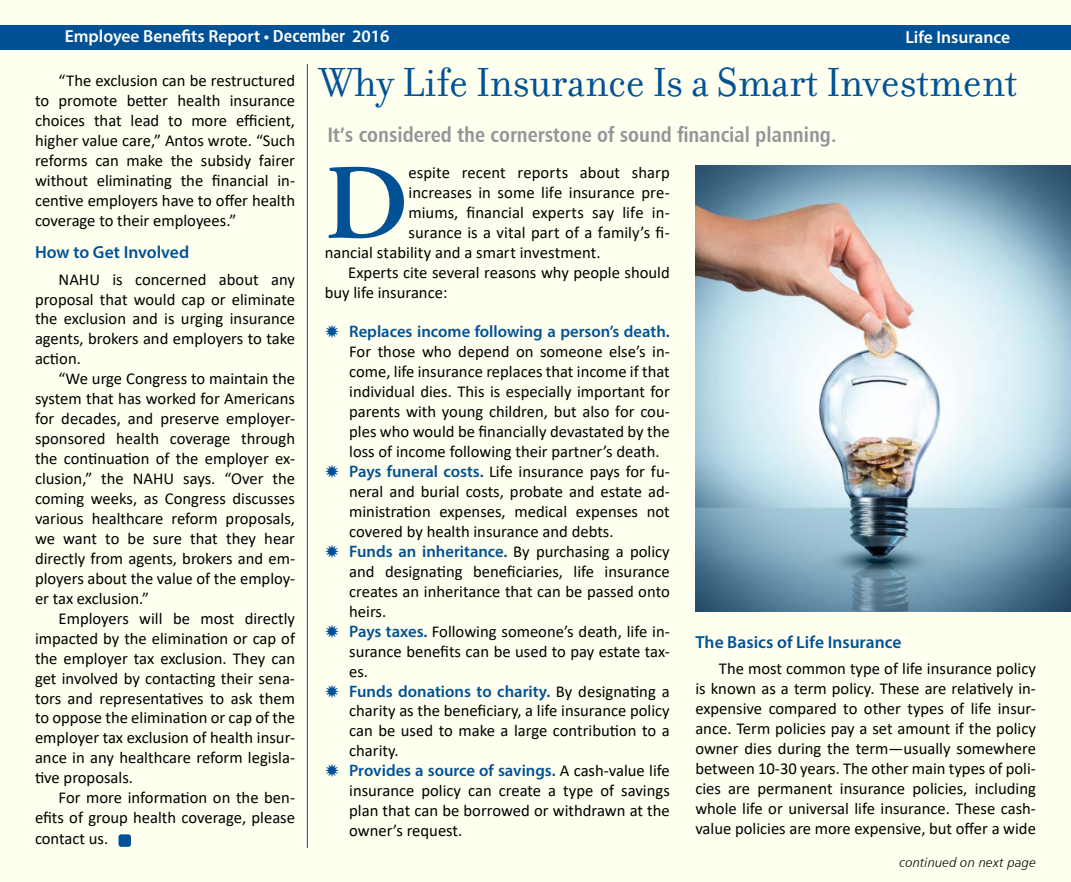
<style>
.page{position:relative;width:1071px;height:882px;background:#fff}
.page>*{position:absolute;margin:0;border:0;box-sizing:border-box;transform-origin:0 0}
.t1{font:600 106.92px "Adobe Garamond Pro";color:#005295}
.t2{font:43.75px "Filosofia";color:#005295}
.t3{font:21px "Humanist 777 BT Bold Condensed B";color:#939598}
.t4{font:600 17.5px "Myriad Pro";color:#fff}
.t5{font:600 17.5px "Myriad Pro";letter-spacing:.005em;color:#005295}
.t6{font:16.62px/19.9px "Calibri";color:#000;text-align:justify}
.t7{font:600 16.62px "Myriad Pro";color:#005295}
.t8{font:13.12px "Humanist 777 BT Light Italic B";letter-spacing:.015em;color:#000}
.s1{font-family:"Humanist 777 BT Bold Condensed B";font-weight:400}
.s2{font-family:"Myriad Pro";font-weight:600;color:#005295}
.s3{font-family:"Calibri";font-weight:400;color:#000}
</style>
<div class="page">
<div style="left:1px;top:1px;width:1070px;height:881px;background:#fffff0"></div>
<div style="left:0;top:25px;width:1071px;height:24px;background:#005295"></div>
<hr style="left:307px;top:64px;width:1px;height:784px;background:#005295">
<div style="left:119px;top:834px;width:12px;height:13px;background:#005295;border-radius:3px"></div>
<img style="left:695px;top:165px;width:376px;height:447px">
<p class="t4" style="left:65px;top:25px;width:326px">Employee Benefits Report • <span class="s1">December</span> 2016</p>
<p class="t4" style="left:905px;top:26px;width:106px">Life Insurance</p>
<p class="t6" style="left:35px;top:70px;width:262px;text-indent:24px">“The exclusion can be restructured to promote better health insurance choices that lead to more efficient, higher value care,” Antos wrote. “Such reforms can make the subsidy fairer without eliminating the financial in&shy;centive employers have to offer health coverage to their employees.”</p>
<p class="t5" style="left:35px;top:241px;width:156px">How to Get Involved</p>
<p class="t6" style="left:35px;top:269px;width:262px;text-indent:24px">NAHU is concerned about any proposal that would cap or eliminate the exclusion and is urging insurance agents, brokers and employers to take action.</p>
<p class="t6" style="left:35px;top:368px;width:262px;text-indent:24px">“We urge Congress to maintain the system that has worked for Americans for decades, and preserve employer&shy;sponsored health coverage through the continuation of the employer ex&shy;clusion,” the NAHU says. “Over the coming weeks, as Congress discusses various healthcare reform proposals, we want to be sure that they hear directly from agents, brokers and em&shy;ployers about the value of the employ&shy;er tax exclusion.”</p>
<p class="t6" style="left:35px;top:608px;width:262px;text-indent:24px">Employers will be most directly impacted by the elimination or cap of the employer tax exclusion. They can get involved by contacting their sena&shy;tors and representatives to ask them to oppose the elimination or cap of the employer tax exclusion of health insur&shy;ance in any healthcare reform legisla&shy;tive proposals.</p>
<p class="t6" style="left:35px;top:787px;width:262px;line-height:20.5px;text-indent:24px">For more information on the ben&shy;efits of group health coverage, please contact us.</p>
<h2 class="t2" style="left:320px;top:58px;width:700px">Why Life Insurance Is a Smart Investment</h2>
<p class="t3" style="left:327px;top:122px;width:510px">It’s considered the cornerstone of sound financial planning.</p>
<h1 class="t1" style="left:325px;top:142px;width:85px">D</h1>
<p class="t6" style="left:409px;top:162px;width:263px">espite recent reports about sharp</p>
<p class="t6" style="left:409px;top:182px;width:263px">increases in some life insurance pre-</p>
<p class="t6" style="left:409px;top:202px;width:263px">miums, financial experts say life in-</p>
<p class="t6" style="left:409px;top:222px;width:263px">surance is a vital part of a family’s fi-</p>
<p class="t6" style="left:325px;top:242px;width:278px">nancial stability and a smart investment.</p>
<p class="t6" style="left:348px;top:262px;width:323px">Experts cite several reasons why people should</p>
<p class="t6" style="left:325px;top:282px;width:124px">buy life insurance:</p>
<p class="t7" style="left:349px;top:321px;width:322px">Replaces income following a person’s death.</p>
<p class="t6" style="left:349px;top:341px;width:322px;text-align:left">For those who depend on someone else’s in&shy;come, life insurance replaces that income if that individual dies. This is especially important for parents with young children, but also for cou&shy;ples who would be financially devastated by the loss of income following their partner’s death.<br><span class="s2">Pays funeral costs.</span> Life insurance pays for fu&shy;neral and burial costs, probate and estate ad&shy;ministration expenses, medical expenses not covered by health insurance and debts.</p>
<p class="t7" style="left:349px;top:541px;width:322px">Funds an inheritance. <span class="s3">By purchasing a policy</span></p>
<p class="t6" style="left:349px;top:561px;width:322px;text-align:left">and designating beneficiaries, life insurance creates an inheritance that can be passed onto heirs.<br><span class="s2">Pays taxes.</span> Following someone’s death, life in&shy;surance benefits can be used to pay estate tax&shy;es.</p>
<p class="t7" style="left:349px;top:680px;width:322px">Funds donations to charity. <span class="s3">By designating a</span></p>
<p class="t6" style="left:349px;top:701px;width:322px">charity as the beneficiary, a life insurance policy can be used to make a large contribution to a charity.</p>
<p class="t7" style="left:349px;top:760px;width:322px">Provides a source of savings. <span class="s3">A cash-value life</span></p>
<p class="t6" style="left:349px;top:780px;width:322px">insurance policy can create a type of savings plan that can be borrowed or withdrawn at the owner’s request.</p>
<p class="t5" style="left:695px;top:630px;width:208px">The Basics of Life Insurance</p>
<p class="t6" style="left:695px;top:659px;width:342px;text-indent:24px">The most common type of life insurance policy is known as a term policy. These are relatively in&shy;expensive compared to other types of life insur&shy;ance. Term policies pay a set amount if the policy owner dies during the term—usually somewhere between 10-30 years. The other main types of poli&shy;cies are permanent insurance policies, including whole life or universal life insurance. These cash&shy;value policies are more expensive, but offer a wide</p>
<p class="t8" style="left:900px;top:855px;width:138px">continued on next page</p>
</div>
